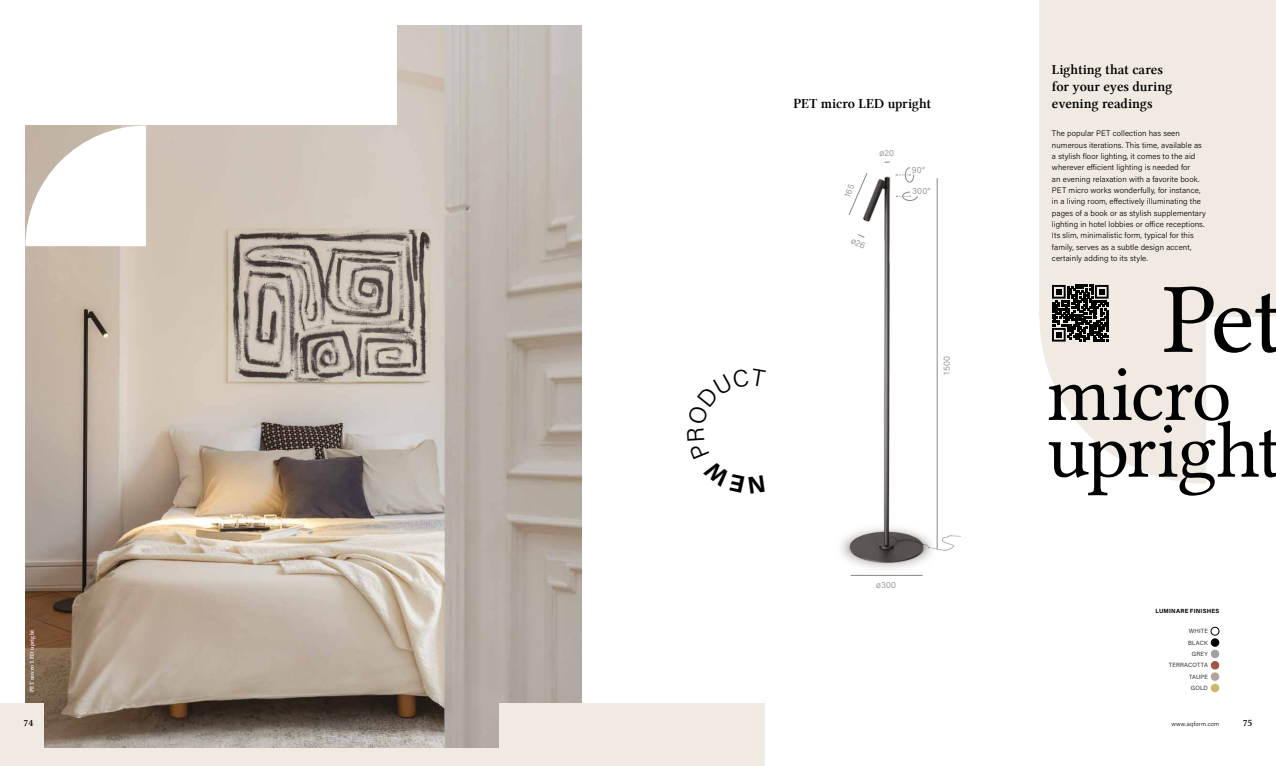
<style>
.page{position:relative;width:1276px;height:766px;background:#fff}
.page>*{position:absolute;margin:0;border:0;box-sizing:border-box;transform-origin:0 0}
.t1{font:100px "Lin Libertine";color:#000}
.t2{font:80px/56.7px "Lin Libertine";letter-spacing:-.02em;color:#000}
.t3{font:14px/17px "Lin Libertine Z";letter-spacing:-.005em;color:#000}
.t4{font:10px "Lin Libertine Z";color:#000}
.t5{font:300 9px "Acumin Pro";letter-spacing:.015em;color:#878787}
.t6{font:300 8px/11.3px "Acumin Pro";letter-spacing:.01em;color:#000}
.t7{font:300 6px/11.3px "Acumin Pro";letter-spacing:.035em;color:#000;text-align:right}
.t8{font:6px "Lin Libertine Z";letter-spacing:.03em;color:#fff}
.t9{font:700 6px "Acumin Pro";letter-spacing:.04em;color:#000}
</style>
<div class="page">
<img style="left:841px;top:161px;width:119px;height:415px">
<div style="left:1039px;top:0;width:237px;height:317px;background:#f0eae2"></div>
<img style="left:25px;top:26px;width:556px;height:722px">
<div style="left:1210px;top:649px;width:9px;height:9px;background:#a59f9d;border-radius:50%"></div>
<svg style="left:1210px;top:660px;width:9px;height:9px"></svg>
<div style="left:1210px;top:672px;width:9px;height:8px;background:#afa39a;border-radius:50%"></div>
<div style="left:1210px;top:683px;width:9px;height:9px;background:#ceb76f;border-radius:50%"></div>
<div style="left:1210px;top:638px;width:9px;height:8px;background:#000;border-radius:50%"></div>
<div style="left:1210px;top:626px;width:9px;height:9px;border:1px solid #000;border-radius:50%"></div>
<svg style="left:1039px;top:285px;width:167px;height:198px"></svg>
<div style="left:499px;top:703px;width:265px;height:62px;background:#f0eae2"></div>
<div style="left:0;top:703px;width:43px;height:62px;background:#f0eae2"></div>
<div style="left:28px;top:748px;width:631px;height:17px;background:#f0eae2"></div>
<div style="left:11px;top:11px;width:386px;height:114px;background:#fff"></div>
<svg style="left:25px;top:125px;width:121px;height:121px"></svg>
<hr style="left:937px;top:178px;width:1px;height:370px;background:#878787">
<hr style="left:851px;top:575px;width:71px;height:1px;background:#878787">
<svg style="left:896px;top:167px;width:18px;height:16px"></svg>
<svg style="left:896px;top:191px;width:21px;height:10px"></svg>
<svg style="left:844px;top:173px;width:23px;height:43px"></svg>
<svg style="left:850px;top:234px;width:15px;height:14px"></svg>
<h3 class="t3" style="left:1052px;top:61px;width:122px">Lighting that cares for your eyes during</h3>
<h3 class="t3" style="left:793px;top:96px;width:139px">PET micro LED upright</h3>
<h3 class="t3" style="left:1052px;top:95px;width:102px">evening readings</h3>
<p class="t8" style="left:28px;top:692px;width:64px;rotate:-90deg">PET micro LED upright</p>
<p class="t5" style="left:879px;top:146px;width:16px">ø20</p>
<p class="t5" style="left:912px;top:163px;width:15px">90°</p>
<p class="t5" style="left:912px;top:184px;width:20px">300°</p>
<p class="t5" style="left:940px;top:374px;width:20px;rotate:-90deg">1500</p>
<p class="t5" style="left:876px;top:578px;width:22px">ø300</p>
<p class="t6" style="left:1052px;top:127px;width:155px">The popular PET collection has seen numerous iterations. This time, available as a stylish floor lighting, it comes to the aid wherever efficient lighting is needed for<br>an evening relaxation with a favorite book.<br>PET micro works wonderfully, for instance, in a living room, effectively illuminating the pages of a book or as stylish supplementary lighting in hotel lobbies or office receptions.<br>Its slim, minimalistic form, typical for this family, serves as a subtle design accent, certainly adding to its style.</p>
<h1 class="t1" style="left:1163px;top:262px;width:123px">Pet</h1>
<h2 class="t2" style="left:1047px;top:365px;width:237px">micro upright</h2>
<p class="t9" style="left:1155px;top:606px;width:65px">LUMINARE FINISHES</p>
<p class="t7" style="left:1169px;top:625px;width:40px">WHITE<br>BLACK<br>GREY<br>TERRACOTTA<br>TAUPE<br>GOLD</p>
<p class="t4" style="left:23px;top:717px;width:11px">74</p>
<p class="t7" style="left:1171px;top:718px;width:49px">www.aqform.com</p>
<p class="t4" style="left:1242px;top:717px;width:11px">75</p>
</div>
